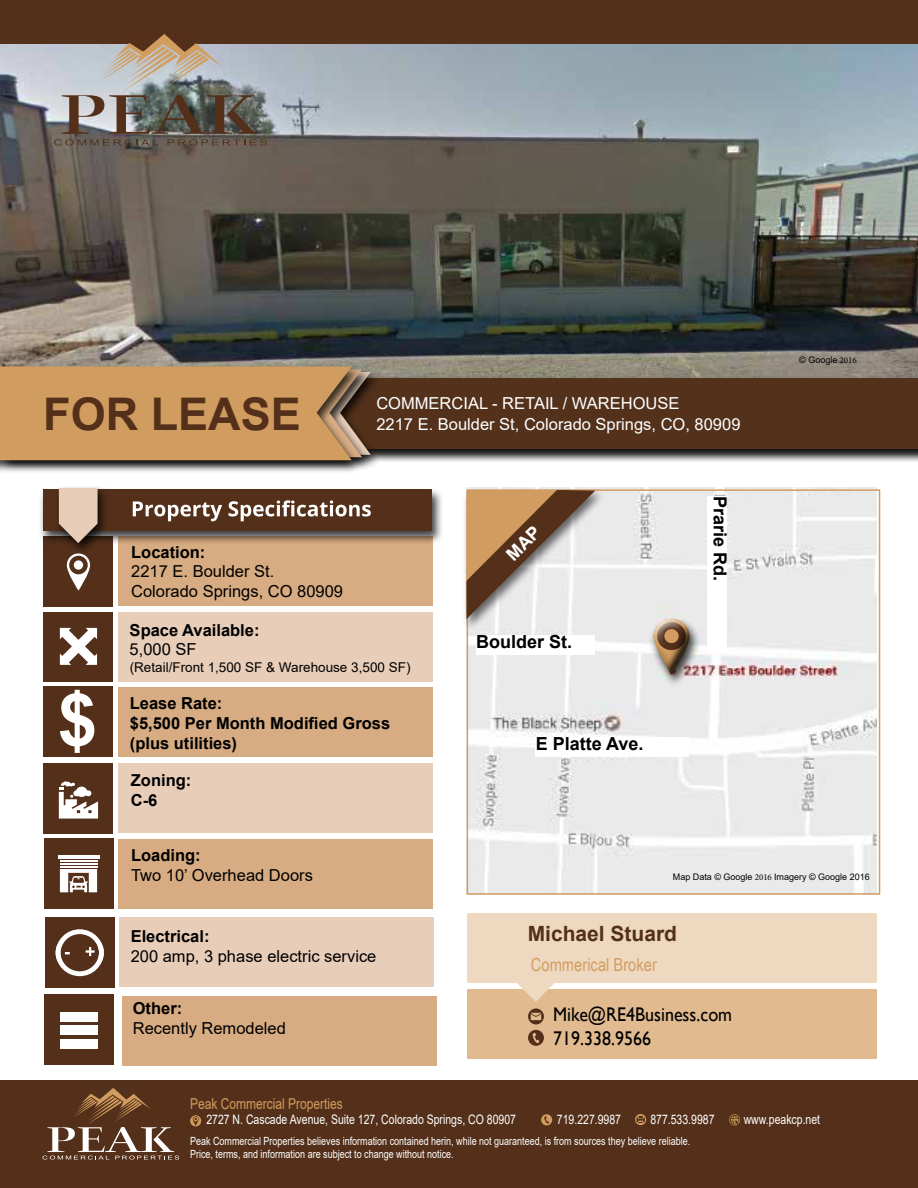
<style>
.page{position:relative;width:918px;height:1188px;background:#fff}
.page>*{position:absolute;margin:0;border:0;box-sizing:border-box;transform-origin:0 0}
.t1{font:700 45px "Arial";color:#54301a}
.t2{font:700 21px "Arial";color:#54301a}
.t3{font:19.8px/23.5px "Gill Sans";color:#000;scale:.91 1}
.t4{font:700 18px "Arial";color:#000}
.t5{font:18px "Arial Narrow";color:#d39d60}
.t6{font:700 16.5px/19.8px "Arial";color:#000}
.t7{font:16.5px/19.8px "Arial";color:#000}
.t8{font:16.5px/21px "Arial";color:#fff}
.t9{font:15px "Arial";color:#d39d60;scale:.8 1}
.t10{font:13.5px "Arial";color:#000}
.t11{font:13.2px "Arial";color:#fff;scale:.8 1}
.t12{font:11.25px/13.5px "Arial";color:#fff;scale:.8 1}
.t13{font:9px "Arial";color:#000}
.s1{font-family:"Minion Pro"}
</style>
<div class="page">
<div style="left:122px;top:996px;width:314px;height:70px;background:#d8ac82"></div>
<div style="left:118px;top:536px;width:314px;height:70px;background:#d8ac82"></div>
<div style="left:118px;top:612px;width:314px;height:70px;background:#e8cdb9"></div>
<div style="left:118px;top:687px;width:314px;height:70px;background:#d8ac82"></div>
<div style="left:118px;top:763px;width:314px;height:70px;background:#e8cdb9"></div>
<div style="left:118px;top:839px;width:315px;height:70px;background:#d8ac82"></div>
<div style="left:44px;top:764px;width:69px;height:70px;background:#54301a"></div>
<svg style="left:59px;top:781px;width:39px;height:38px"></svg>
<div style="left:44px;top:686px;width:69px;height:70px;background:#54301a"></div>
<svg style="left:60px;top:690px;width:34px;height:63px"></svg>
<div style="left:44px;top:536px;width:69px;height:70px;background:#54301a"></div>
<svg style="left:67px;top:556px;width:23px;height:35px"></svg>
<div style="left:74px;top:560px;width:9px;height:10px;background:#fff;border-radius:50%"></div>
<div style="left:44px;top:612px;width:69px;height:70px;background:#54301a"></div>
<svg style="left:60px;top:628px;width:37px;height:37px"></svg>
<div style="left:39px;top:487px;width:405px;height:58px;background:#000;opacity:.75"></div>
<div style="left:44px;top:490px;width:388px;height:41px;background:#54301a"></div>
<svg style="left:133px;top:501px;width:89px;height:20px"></svg>
<svg style="left:229px;top:500px;width:142px;height:21px"></svg>
<div style="left:54px;top:485px;width:55px;height:71px;background:#000;opacity:.75"></div>
<svg style="left:59px;top:488px;width:39px;height:55px;background:#c6ad9b"></svg>
<div style="left:45px;top:917px;width:70px;height:71px;background:#54301a"></div>
<svg style="left:56px;top:929px;width:48px;height:47px"></svg>
<div style="left:44px;top:994px;width:70px;height:71px;background:#54301a"></div>
<div style="left:61px;top:1012px;width:37px;height:9px;background:#fff"></div>
<div style="left:61px;top:1026px;width:37px;height:9px;background:#fff"></div>
<div style="left:61px;top:1040px;width:37px;height:9px;background:#fff"></div>
<div style="left:120px;top:917px;width:314px;height:70px;background:#e8cdb9"></div>
<svg style="left:466px;top:489px;width:415px;height:406px;background:#eae8e7"></svg>
<div style="left:462px;top:488px;width:144px;height:144px;background:#000;opacity:.58"></div>
<div style="left:649px;top:616px;width:52px;height:72px;background:#000;opacity:.75"></div>
<div style="left:651px;top:617px;width:39px;height:46px;background:#fff;opacity:.75"></div>
<div style="left:652px;top:622px;width:38px;height:53px;background:#000;opacity:.75"></div>
<div style="left:476px;top:635px;width:119px;height:19px;background:#fff"></div>
<div style="left:536px;top:737px;width:153px;height:19px;background:#fff"></div>
<div style="left:708px;top:496px;width:19px;height:154px;background:#fff"></div>
<div style="left:0;top:1080px;width:918px;height:108px;background:#54301a"></div>
<svg style="left:43px;top:1088px;width:136px;height:72px"></svg>
<svg style="left:190px;top:1115px;width:11px;height:11px"></svg>
<svg style="left:541px;top:1114px;width:11px;height:11px"></svg>
<svg style="left:635px;top:1114px;width:11px;height:11px"></svg>
<svg style="left:729px;top:1114px;width:11px;height:11px"></svg>
<img style="left:0;top:44px;width:918px;height:332px">
<div style="left:0;top:376px;width:918px;height:87px;background:#000;opacity:.75"></div>
<div style="left:3px;top:378px;width:915px;height:71px;background:#53311b"></div>
<div style="left:0;top:0;width:918px;height:44px;background:#53311b"></div>
<svg style="left:54px;top:34px;width:213px;height:112px;background:#8d8680"></svg>
<div style="left:0;top:370px;width:381px;height:99px;background:#000;opacity:.75"></div>
<div style="left:0;top:364px;width:362px;height:110px;background:#000;opacity:.75"></div>
<svg style="left:0;top:366px;width:371px;height:94px;background:#c7955d"></svg>
<div style="left:44px;top:839px;width:70px;height:70px;background:#54301a"></div>
<hr style="left:60px;top:867px;width:37px;height:1px;background:#fff">
<hr style="left:60px;top:866px;width:37px;height:1px;background:#fff">
<svg style="left:60px;top:869px;width:37px;height:23px"></svg>
<hr style="left:60px;top:861px;width:37px;height:1px;background:#fff">
<hr style="left:60px;top:864px;width:37px;height:1px;background:#fff">
<hr style="left:60px;top:863px;width:37px;height:1px;background:#fff">
<hr style="left:60px;top:860px;width:37px;height:1px;background:#fff">
<hr style="left:58px;top:855px;width:41px;height:4px;background:#fff">
<div style="left:468px;top:989px;width:409px;height:70px;background:#e1ba90"></div>
<svg style="left:528px;top:1030px;width:16px;height:16px"></svg>
<svg style="left:528px;top:1008px;width:16px;height:16px"></svg>
<svg style="left:517px;top:983px;width:37px;height:19px"></svg>
<div style="left:467px;top:914px;width:409px;height:69px;background:#eed8c0"></div>
<svg style="left:466px;top:490px;width:129px;height:129px;background:#b59e89"></svg>
<h1 class="t1" style="left:43px;top:382px;width:259px">FOR LEASE</h1>
<h3 class="t8" style="left:376px;top:392px;width:366px">COMMERCIAL - RETAIL / WAREHOUSE<br>2217 E. Boulder St, Colorado Springs, CO, 80909</h3>
<h3 class="t6" style="left:131px;top:542px;width:76px">Location:</h3>
<h3 class="t7" style="left:131px;top:562px;width:213px">2217 E. Boulder St.<br>Colorado Springs, CO 80909</h3>
<h3 class="t6" style="left:130px;top:620px;width:131px">Space Available:</h3>
<h3 class="t7" style="left:130px;top:640px;width:68px">5,000 SF</h3>
<p class="t10" style="left:130px;top:657px;width:282px">(Retail/Front 1,500 SF &amp; Warehouse 3,500 SF)</p>
<h3 class="t6" style="left:130px;top:694px;width:262px">Lease Rate:<br>$5,500 Per Month Modified Gross (plus utilities)</h3>
<h3 class="t6" style="left:131px;top:770px;width:62px">Zoning:<br>C-6</h3>
<h3 class="t4" style="left:476px;top:629px;width:98px">Boulder St.</h3>
<h3 class="t4" style="left:536px;top:731px;width:109px">E Platte Ave.</h3>
<h3 class="t4" style="left:733px;top:496px;width:87px;rotate:90deg">Prarie Rd.</h3>
<p class="t13" style="left:799px;top:354px;width:59px">© Google <span class="s1">2016</span></p>
<h3 class="t6" style="left:131px;top:845px;width:71px">Loading:</h3>
<h3 class="t7" style="left:131px;top:865px;width:183px">Two 10’ Overhead Doors</h3>
<h3 class="t6" style="left:131px;top:927px;width:80px">Electrical:</h3>
<h3 class="t7" style="left:131px;top:946px;width:247px">200 amp, 3 phase electric service</h3>
<h3 class="t6" style="left:133px;top:999px;width:51px">Other:</h3>
<h3 class="t7" style="left:133px;top:1018px;width:155px">Recently Remodeled</h3>
<p class="t13" style="left:673px;top:870px;width:198px">Map Data © Google <span class="s1">2016</span> Imagery © Google 2016</p>
<h2 class="t2" style="left:528px;top:918px;width:151px">Michael Stuard</h2>
<h3 class="t5" style="left:531px;top:952px;width:128px">Commerical Broker</h3>
<h3 class="t3" style="left:553px;top:1003px;width:198px">Mike@RE4Business.com<br>719.338.9566</h3>
<h3 class="t9" style="left:190px;top:1094px;width:192px">Peak Commercial Properties</h3>
<p class="t11" style="left:206px;top:1111px;width:389px">2727 N. Cascade Avenue, Suite 127, Colorado Springs, CO 80907</p>
<p class="t11" style="left:557px;top:1111px;width:82px">719.227.9987</p>
<p class="t11" style="left:650px;top:1111px;width:82px">877.533.9987</p>
<p class="t11" style="left:744px;top:1111px;width:97px">www.peakcp.net</p>
<p class="t12" style="left:190px;top:1134px;width:627px">Peak Commercial Properties believes information contained herin, while not guaranteed, is from sources they believe reliable.<br>Price, terms, and information are subject to change without notice.</p>
</div>
